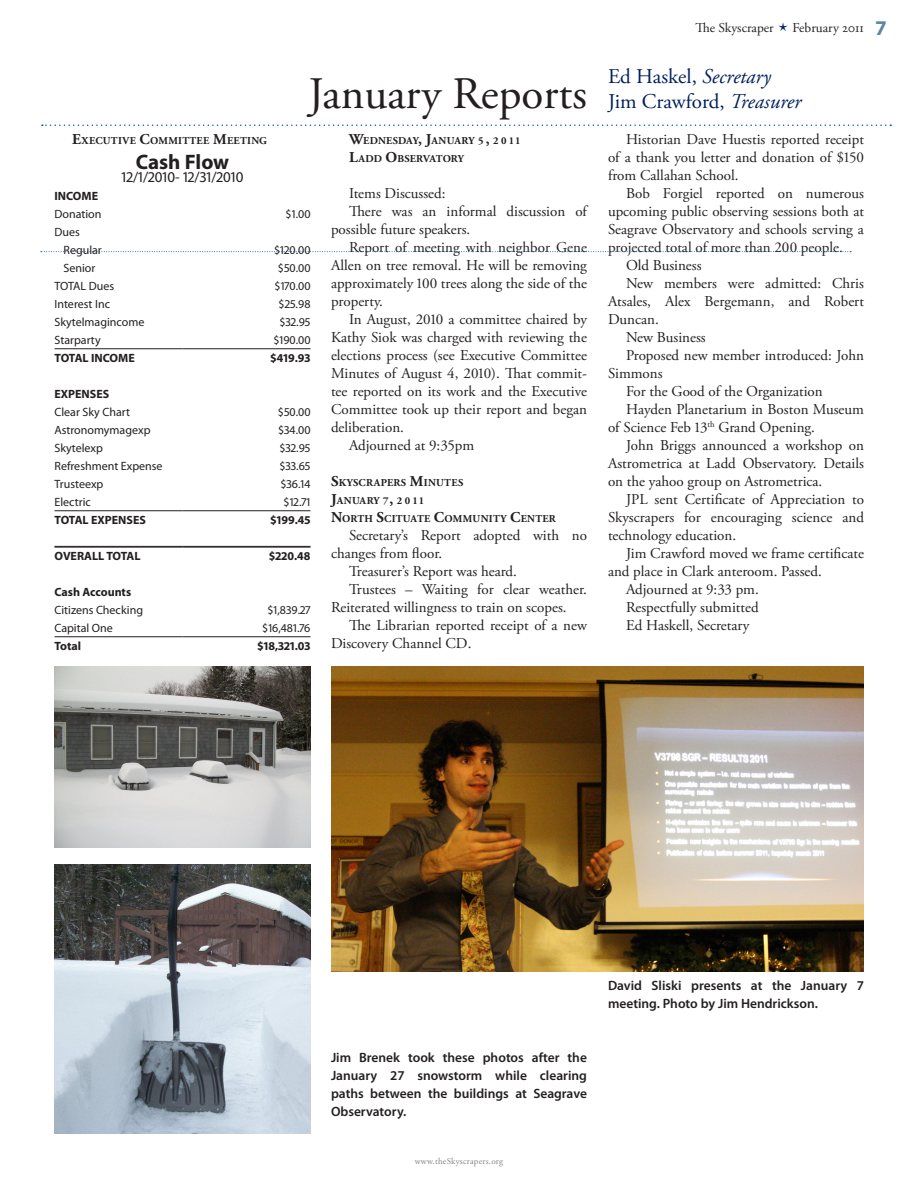
<style>
.page{position:relative;width:918px;height:1188px;background:#fff}
.page>*{position:absolute;margin:0;border:0;box-sizing:border-box;transform-origin:0 0}
.t1{font:45px "Adobe Garamond Pro";color:#231f20}
.t2{font:21px/25.2px "Adobe Garamond Pro";color:#00215d}
.t3{font:700 21px "Myriad Pro";letter-spacing:-.005em;color:#231f20}
.t4{font:700 21px "Myriad Pro";color:#5c87a1}
.t5{font:15px/18px "Adobe Garamond Pro";color:#231f20;text-align:justify}
.t6{font:15px "Myriad Pro";color:#231f20}
.t7{font:600 13.5px/18px "Myriad Pro";color:#231f20;text-align:justify}
.t8{font:13.5px "Adobe Garamond Pro";color:#231f20}
.t9{font:12px/18px "Myriad Pro";color:#231f20}
.t10{font:700 12px "Myriad Pro";color:#231f20}
.t11{font:700 10.5px/18px "Adobe Garamond Pro";letter-spacing:.03em;color:#231f20}
.t12{font:700 10.5px/18px "Adobe Garamond Pro";letter-spacing:.005em;color:#231f20}
.t13{font:9px "Adobe Garamond Pro";letter-spacing:.025em;color:#808285}
.s1{font-style:italic}
.s2{font-size:15px}
</style>
<div class="page">
<svg style="left:42px;top:124px;width:849px;height:2px"></svg>
<svg style="left:41px;top:251px;width:810px;height:1px"></svg>
<hr style="left:54px;top:348px;width:128px;height:1px;background:#231f20">
<hr style="left:183px;top:348px;width:127px;height:1px;background:#231f20">
<hr style="left:54px;top:510px;width:128px;height:1px;background:#231f20">
<hr style="left:183px;top:510px;width:127px;height:1px;background:#231f20">
<hr style="left:54px;top:546px;width:128px;height:1px;background:#231f20">
<hr style="left:54px;top:547px;width:128px;height:1px;background:#231f20">
<hr style="left:183px;top:546px;width:127px;height:1px;background:#231f20">
<hr style="left:183px;top:547px;width:127px;height:1px;background:#231f20">
<hr style="left:54px;top:636px;width:128px;height:1px;background:#231f20">
<hr style="left:183px;top:636px;width:127px;height:1px;background:#231f20">
<img style="left:331px;top:666px;width:533px;height:306px">
<img style="left:54px;top:666px;width:256px;height:181px">
<img style="left:54px;top:864px;width:256px;height:270px">
<p class="t8" style="left:695px;top:20px;width:80px">The Skyscraper</p>
<p class="t8" style="left:792px;top:20px;width:73px">February 2011</p>
<h2 class="t4" style="left:876px;top:14px;width:11px">7</h2>
<h1 class="t1" style="left:308px;top:67px;width:280px">January Reports</h1>
<h2 class="t2" style="left:608px;top:64px;width:195px">Ed Haskel, <span class="s1">Secretary<br></span>Jim Crawford, <span class="s1">Treasurer</span></h2>
<p class="t11" style="left:72px;top:132px;width:196px"><span class="s2">E</span>XECUTIVE <span class="s2">C</span>OMMITTEE <span class="s2">M</span>EETING</p>
<p class="t12" style="left:349px;top:132px;width:173px"><span class="s2">W</span>EDNESDAY<span class="s2">, J</span>ANUARY 5 <span class="s2">,</span> 2 0 11<br><span class="s2">L</span>ADD <span class="s2">O</span>BSERVATORY</p>
<p class="t5" style="left:349px;top:185px;width:98px">Items Discussed:</p>
<p class="t5" style="left:349px;top:203px;width:239px">There was an informal discussion of</p>
<p class="t5" style="left:331px;top:221px;width:141px">possible future speakers.</p>
<p class="t5" style="left:349px;top:239px;width:240px">Report of meeting with neighbor Gene</p>
<p class="t5" style="left:331px;top:257px;width:258px">Allen on tree removal. He will be removing</p>
<p class="t5" style="left:331px;top:275px;width:258px">approximately 100 trees along the side of the</p>
<p class="t5" style="left:331px;top:293px;width:54px">property.</p>
<p class="t5" style="left:349px;top:311px;width:240px">In August, 2010 a committee chaired by</p>
<p class="t5" style="left:331px;top:329px;width:257px">Kathy Siok was charged with reviewing the</p>
<p class="t5" style="left:331px;top:347px;width:258px">elections process (see Executive Committee</p>
<p class="t5" style="left:331px;top:365px;width:258px">Minutes of August 4, 2010). That commit-</p>
<p class="t5" style="left:331px;top:383px;width:258px">tee reported on its work and the Executive</p>
<p class="t5" style="left:331px;top:401px;width:257px">Committee took up their report and began</p>
<p class="t5" style="left:331px;top:419px;width:74px">deliberation.</p>
<p class="t5" style="left:349px;top:437px;width:127px">Adjourned at 9:35pm</p>
<p class="t11" style="left:331px;top:474px;width:226px"><span class="s2">S</span>KYSCRAPERS <span class="s2">M</span>INUTES<br><span class="s2">J</span>ANUARY 7<span class="s2">,</span> 2 0 11<br><span class="s2">N</span>ORTH <span class="s2">S</span>CITUATE <span class="s2">C</span>OMMUNITY <span class="s2">C</span>ENTER</p>
<p class="t5" style="left:349px;top:527px;width:240px">Secretary’s Report adopted with no</p>
<p class="t5" style="left:331px;top:545px;width:113px">changes from floor.</p>
<p class="t5" style="left:349px;top:563px;width:169px">Treasurer’s Report was heard.</p>
<p class="t5" style="left:349px;top:581px;width:239px">Trustees – Waiting for clear weather.</p>
<p class="t5" style="left:331px;top:599px;width:237px">Reiterated willingness to train on scopes.</p>
<p class="t5" style="left:349px;top:617px;width:239px">The Librarian reported receipt of a new</p>
<p class="t5" style="left:331px;top:635px;width:142px">Discovery Channel CD.</p>
<h2 class="t3" style="left:136px;top:148px;width:95px">Cash Flow</h2>
<p class="t6" style="left:121px;top:168px;width:124px">12/1/2010- 12/31/2010</p>
<p class="t10" style="left:54px;top:188px;width:45px">INCOME</p>
<p class="t9" style="left:54px;top:205px;width:49px">Donation</p>
<p class="t9" style="left:286px;top:205px;width:26px">$1.00</p>
<p class="t9" style="left:63px;top:223px;width:40px;text-indent:-9px">Dues<br>Regular</p>
<p class="t9" style="left:274px;top:241px;width:38px">$120.00</p>
<p class="t9" style="left:63px;top:259px;width:33px">Senior</p>
<p class="t9" style="left:278px;top:259px;width:34px">$50.00</p>
<p class="t9" style="left:54px;top:277px;width:61px">TOTAL Dues</p>
<p class="t9" style="left:275px;top:277px;width:37px">$170.00</p>
<p class="t9" style="left:54px;top:295px;width:57px">Interest Inc</p>
<p class="t9" style="left:279px;top:295px;width:33px">$25.98</p>
<p class="t9" style="left:54px;top:313px;width:91px">Skytelmagincome</p>
<p class="t9" style="left:279px;top:313px;width:33px">$32.95</p>
<p class="t9" style="left:54px;top:331px;width:48px">Starparty</p>
<p class="t9" style="left:273px;top:331px;width:39px">$190.00</p>
<p class="t10" style="left:54px;top:350px;width:82px">TOTAL INCOME</p>
<p class="t10" style="left:270px;top:350px;width:42px">$419.93</p>
<p class="t10" style="left:54px;top:386px;width:56px">EXPENSES</p>
<p class="t9" style="left:54px;top:403px;width:77px">Clear Sky Chart</p>
<p class="t9" style="left:278px;top:403px;width:34px">$50.00</p>
<p class="t9" style="left:54px;top:421px;width:97px">Astronomymagexp</p>
<p class="t9" style="left:278px;top:421px;width:34px">$34.00</p>
<p class="t9" style="left:54px;top:439px;width:50px">Skytelexp</p>
<p class="t9" style="left:279px;top:439px;width:33px">$32.95</p>
<p class="t9" style="left:54px;top:457px;width:110px">Refreshment Expense</p>
<p class="t9" style="left:279px;top:457px;width:33px">$33.65</p>
<p class="t9" style="left:54px;top:475px;width:50px">Trusteexp</p>
<p class="t9" style="left:280px;top:475px;width:32px">$36.14</p>
<p class="t9" style="left:54px;top:493px;width:38px">Electric</p>
<p class="t9" style="left:284px;top:493px;width:28px">$12.71</p>
<p class="t10" style="left:54px;top:512px;width:93px">TOTAL EXPENSES</p>
<p class="t10" style="left:270px;top:512px;width:42px">$199.45</p>
<p class="t10" style="left:54px;top:548px;width:88px">OVERALL TOTAL</p>
<p class="t10" style="left:269px;top:548px;width:43px">$220.48</p>
<p class="t10" style="left:54px;top:584px;width:78px">Cash Accounts</p>
<p class="t9" style="left:54px;top:601px;width:90px">Citizens Checking</p>
<p class="t9" style="left:267px;top:601px;width:45px">$1,839.27</p>
<p class="t9" style="left:54px;top:619px;width:60px">Capital One</p>
<p class="t9" style="left:262px;top:619px;width:50px">$16,481.76</p>
<p class="t10" style="left:54px;top:638px;width:28px">Total</p>
<p class="t10" style="left:257px;top:638px;width:55px">$18,321.03</p>
<p class="t5" style="left:608px;top:131px;width:258px;text-indent:18px">Historian Dave Huestis reported receipt of a thank you letter and donation of $150 from Callahan School.</p>
<p class="t5" style="left:626px;top:185px;width:239px">Bob Forgiel reported on numerous</p>
<p class="t5" style="left:608px;top:203px;width:258px">upcoming public observing sessions both at</p>
<p class="t5" style="left:608px;top:221px;width:258px">Seagrave Observatory and schools serving a</p>
<p class="t5" style="left:608px;top:239px;width:236px">projected total of more than 200 people.</p>
<p class="t5" style="left:626px;top:257px;width:77px">Old Business</p>
<p class="t5" style="left:626px;top:275px;width:239px">New members were admitted: Chris</p>
<p class="t5" style="left:608px;top:293px;width:257px">Atsales, Alex Bergemann, and Robert</p>
<p class="t5" style="left:608px;top:311px;width:52px">Duncan.</p>
<p class="t5" style="left:626px;top:329px;width:81px">New Business</p>
<p class="t5" style="left:626px;top:347px;width:240px">Proposed new member introduced: John</p>
<p class="t5" style="left:608px;top:365px;width:56px">Simmons</p>
<p class="t5" style="left:626px;top:383px;width:198px">For the Good of the Organization</p>
<p class="t5" style="left:626px;top:401px;width:240px">Hayden Planetarium in Boston Museum</p>
<p class="t5" style="left:608px;top:419px;width:209px">of Science Feb 13<sup>th</sup> Grand Opening.</p>
<p class="t5" style="left:626px;top:437px;width:239px">John Briggs announced a workshop on</p>
<p class="t5" style="left:608px;top:455px;width:258px">Astrometrica at Ladd Observatory. Details</p>
<p class="t5" style="left:608px;top:473px;width:216px">on the yahoo group on Astrometrica.</p>
<p class="t5" style="left:626px;top:491px;width:239px">JPL sent Certificate of Appreciation to</p>
<p class="t5" style="left:608px;top:509px;width:257px">Skyscrapers for encouraging science and</p>
<p class="t5" style="left:608px;top:527px;width:130px">technology education.</p>
<p class="t5" style="left:626px;top:545px;width:239px">Jim Crawford moved we frame certificate</p>
<p class="t5" style="left:608px;top:563px;width:215px">and place in Clark anteroom. Passed.</p>
<p class="t5" style="left:626px;top:581px;width:134px">Adjourned at 9:33 pm.</p>
<p class="t5" style="left:626px;top:599px;width:134px">Respectfully submitted</p>
<p class="t5" style="left:626px;top:617px;width:125px">Ed Haskell, Secretary</p>
<p class="t7" style="left:331px;top:1048px;width:258px">Jim Brenek took these photos after the January 27 snowstorm while clearing paths between the buildings at Seagrave Observatory.</p>
<p class="t13" style="left:415px;top:1156px;width:90px">www.theSkyscrapers.org</p>
<p class="t7" style="left:608px;top:976px;width:257px">David Sliski presents at the January 7 meeting. Photo by Jim Hendrickson.</p>
</div>
